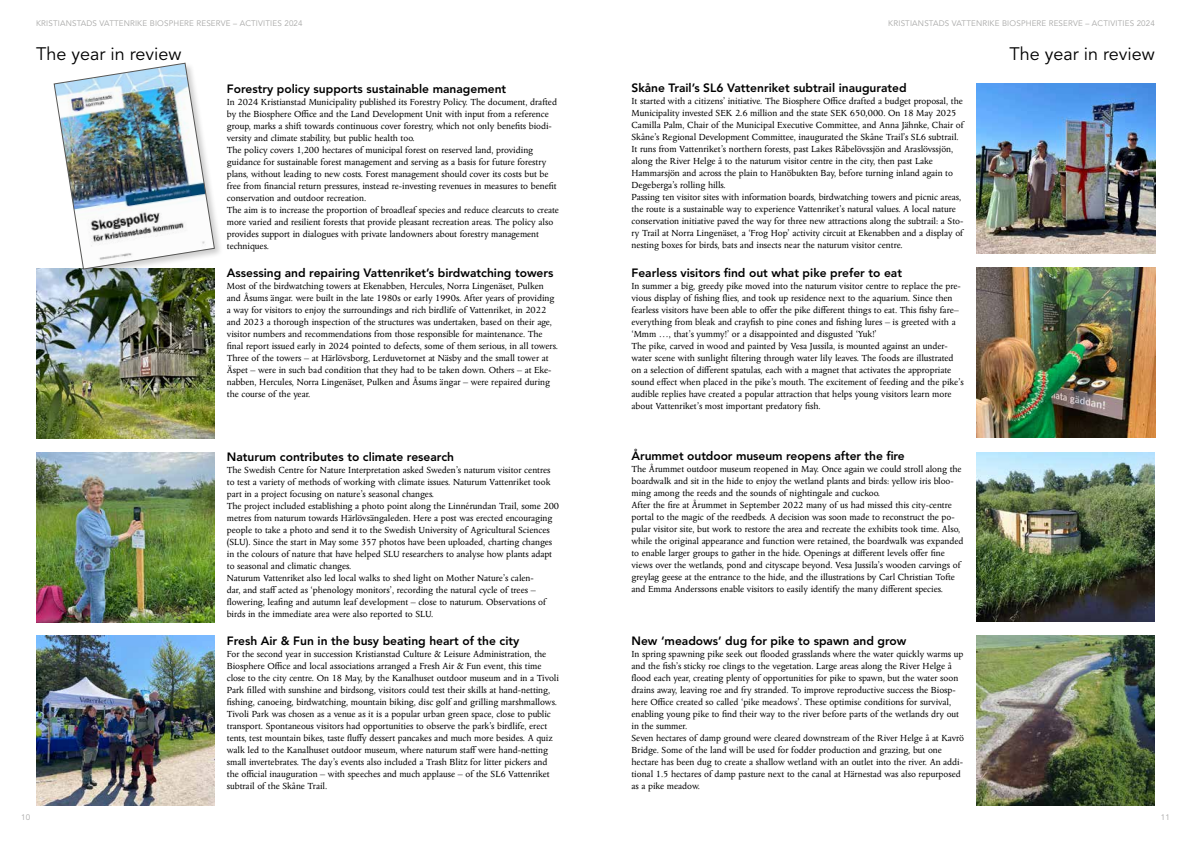
<style>
.page{position:relative;width:1191px;height:842px;background:#fff}
.page>*{position:absolute;margin:0;border:0;box-sizing:border-box;transform-origin:0 0}
.t1{font:18px "Avenir LT Std";color:#000}
.t2{font:800 12px "Avenir LT Std";color:#000}
.t3{font:10px/12px "Columbus MT Std";color:#000}
.t4{font:8px "Avenir LT Std";letter-spacing:.02em;color:#a8a8a7}
</style>
<div class="page">
<img style="left:976px;top:452px;width:179px;height:169px">
<img style="left:976px;top:84px;width:179px;height:170px">
<img style="left:976px;top:267px;width:179px;height:171px">
<img style="left:976px;top:636px;width:179px;height:170px">
<img style="left:36px;top:452px;width:179px;height:170px">
<img style="left:36px;top:269px;width:179px;height:170px">
<div style="left:53px;top:62px;width:171px;height:216px;background:#000;opacity:.2"></div>
<img style="left:54px;top:63px;width:161px;height:206px">
<img style="left:36px;top:636px;width:179px;height:170px">
<p class="t4" style="left:36px;top:19px;width:268px">KRISTIANSTADS VATTENRIKE BIOSPHERE RESERVE – ACTIVITIES 2024</p>
<p class="t4" style="left:888px;top:19px;width:268px">KRISTIANSTADS VATTENRIKE BIOSPHERE RESERVE – ACTIVITIES 2024</p>
<h1 class="t1" style="left:36px;top:44px;width:147px">The year in review</h1>
<p class="t2" style="left:227px;top:82px;width:281px">Forestry policy supports sustainable management</p>
<p class="t3" style="left:227px;top:96px;width:333px">In 2024 Kristianstad Municipality published its Forestry Policy. The document, drafted by the Biosphere Office and the Land Development Unit with input from a reference group, marks a shift towards continuous cover forestry, which not only benefits biodi&shy;versity and climate stability, but public health too.<br>The policy covers 1,200 hectares of municipal forest on reserved land, providing guidance for sustainable forest management and serving as a basis for future forestry plans, without leading to new costs. Forest management should cover its costs but be free from financial return pressures, instead re-investing revenues in measures to benefit conservation and outdoor recreation.<br>The aim is to increase the proportion of broadleaf species and reduce clearcuts to create more varied and resilient forests that provide pleasant recreation areas. The policy also provides support in dialogues with private landowners about forestry management techniques.</p>
<p class="t2" style="left:227px;top:266px;width:328px">Assessing and repairing Vattenriket’s birdwatching towers</p>
<p class="t3" style="left:227px;top:281px;width:333px">Most of the birdwatching towers at Ekenabben, Hercules, Norra Lingenäset, Pulken and Åsums ängar. were built in the late 1980s or early 1990s. After years of providing a way for visitors to enjoy the surroundings and rich birdlife of Vattenriket, in 2022 and 2023 a thorough inspection of the structures was undertaken, based on their age, visitor numbers and recommendations from those responsible for maintenance. The final report issued early in 2024 pointed to defects, some of them serious, in all towers.<br>Three of the towers – at Härlövsborg, Lerduvetornet at Näsby and the small tower at Äspet – were in such bad condition that they had to be taken down. Others – at Eke&shy;nabben, Hercules, Norra Lingenäset, Pulken and Åsums ängar – were repaired during the course of the year.</p>
<p class="t2" style="left:227px;top:450px;width:229px">Naturum contributes to climate research</p>
<p class="t3" style="left:227px;top:465px;width:334px">The Swedish Centre for Nature Interpretation asked Sweden’s naturum visitor centres to test a variety of methods of working with climate issues. Naturum Vattenriket took part in a project focusing on nature’s seasonal changes.<br>The project included establishing a photo point along the Linnérundan Trail, some 200 metres from naturum towards Härlövsängaleden. Here a post was erected encouraging people to take a photo and send it to the Swedish University of Agricultural Sciences (SLU). Since the start in May some 357 photos have been uploaded, charting changes in the colours of nature that have helped SLU researchers to analyse how plants adapt to seasonal and climatic changes.<br>Naturum Vattenriket also led local walks to shed light on Mother Nature’s calen-<br>dar, and staff acted as ‘phenology monitors’, recording the natural cycle of trees – flowering, leafing and autumn leaf development – close to naturum. Observations of birds in the immediate area were also reported to SLU.</p>
<p class="t2" style="left:227px;top:634px;width:294px">Fresh Air &amp; Fun in the busy beating heart of the city</p>
<p class="t3" style="left:227px;top:648px;width:333px">For the second year in succession Kristianstad Culture &amp; Leisure Administration, the Biosphere Office and local associations arranged a Fresh Air &amp; Fun event, this time close to the city centre. On 18 May, by the Kanalhuset outdoor museum and in a Tivoli Park filled with sunshine and birdsong, visitors could test their skills at hand-netting, fishing, canoeing, birdwatching, mountain biking, disc golf and grilling marshmallows.<br>Tivoli Park was chosen as a venue as it is a popular urban green space, close to public transport. Spontaneous visitors had opportunities to observe the park’s birdlife, erect tents, test mountain bikes, taste fluffy dessert pancakes and much more besides. A quiz walk led to the Kanalhuset outdoor museum, where naturum staff were hand-netting small invertebrates. The day’s events also included a Trash Blitz for litter pickers and the official inauguration – with speeches and much applause – of the SL6 Vattenriket subtrail of the Skåne Trail.</p>
<p class="t2" style="left:631px;top:81px;width:277px">Skåne Trail’s SL6 Vattenriket subtrail inaugurated</p>
<p class="t3" style="left:631px;top:95px;width:334px">It started with a citizens’ initiative. The Biosphere Office drafted a budget proposal, the Municipality invested SEK 2.6 million and the state SEK 650,000. On 18 May 2025<br>Camilla Palm, Chair of the Municipal Executive Committee, and Anna Jähnke, Chair of Skåne’s Regional Development Committee, inaugurated the Skåne Trail’s SL6 subtrail.<br>It runs from Vattenriket’s northern forests, past Lakes Råbelövssjön and Araslövssjön, along the River Helge å to the naturum visitor centre in the city, then past Lake Hammarsjön and across the plain to Hanöbukten Bay, before turning inland again to Degeberga’s rolling hills.<br>Passing ten visitor sites with information boards, birdwatching towers and picnic areas, the route is a sustainable way to experience Vattenriket’s natural values. A local nature conservation initiative paved the way for three new attractions along the subtrail: a Sto&shy;ry Trail at Norra Lingenäset, a ‘Frog Hop’ activity circuit at Ekenabben and a display of nesting boxes for birds, bats and insects near the naturum visitor centre.</p>
<p class="t2" style="left:631px;top:266px;width:272px">Fearless visitors find out what pike prefer to eat</p>
<p class="t3" style="left:631px;top:281px;width:334px">In summer a big, greedy pike moved into the naturum visitor centre to replace the pre&shy;vious display of fishing flies, and took up residence next to the aquarium. Since then fearless visitors have been able to offer the pike different things to eat. This fishy fare– everything from bleak and crayfish to pine cones and fishing lures – is greeted with a ‘Mmm …, that’s yummy!’ or a disappointed and disgusted ‘Yuk!’<br>The pike, carved in wood and painted by Vesa Jussila, is mounted against an under&shy;water scene with sunlight filtering through water lily leaves. The foods are illustrated on a selection of different spatulas, each with a magnet that activates the appropriate sound effect when placed in the pike’s mouth. The excitement of feeding and the pike’s audible replies have created a popular attraction that helps young visitors learn more about Vattenriket’s most important predatory fish.</p>
<p class="t2" style="left:631px;top:449px;width:275px">Årummet outdoor museum reopens after the fire</p>
<p class="t3" style="left:631px;top:463px;width:333px">The Årummet outdoor museum reopened in May. Once again we could stroll along the boardwalk and sit in the hide to enjoy the wetland plants and birds: yellow iris bloo&shy;ming among the reeds and the sounds of nightingale and cuckoo.<br>After the fire at Årummet in September 2022 many of us had missed this city-centre portal to the magic of the reedbeds. A decision was soon made to reconstruct the po&shy;pular visitor site, but work to restore the area and recreate the exhibits took time. Also, while the original appearance and function were retained, the boardwalk was expanded to enable larger groups to gather in the hide. Openings at different levels offer fine views over the wetlands, pond and cityscape beyond. Vesa Jussila’s wooden carvings of greylag geese at the entrance to the hide, and the illustrations by Carl Christian Tofte and Emma Anderssons enable visitors to easily identify the many different species.</p>
<p class="t2" style="left:631px;top:634px;width:276px">New ‘meadows’ dug for pike to spawn and grow</p>
<p class="t3" style="left:631px;top:648px;width:334px">In spring spawning pike seek out flooded grasslands where the water quickly warms up and the fish’s sticky roe clings to the vegetation. Large areas along the River Helge å flood each year, creating plenty of opportunities for pike to spawn, but the water soon drains away, leaving roe and fry stranded. To improve reproductive success the Biosp&shy;here Office created so called ‘pike meadows’. These optimise conditions for survival, enabling young pike to find their way to the river before parts of the wetlands dry out in the summer.<br>Seven hectares of damp ground were cleared downstream of the River Helge å at Kavrö Bridge. Some of the land will be used for fodder production and grazing, but one hectare has been dug to create a shallow wetland with an outlet into the river. An addi&shy;tional 1.5 hectares of damp pasture next to the canal at Härnestad was also repurposed as a pike meadow.</p>
<h1 class="t1" style="left:1009px;top:44px;width:147px">The year in review</h1>
<p class="t4" style="left:21px;top:813px;width:11px">10</p>
<p class="t4" style="left:1160px;top:812px;width:11px">11</p>
</div>
